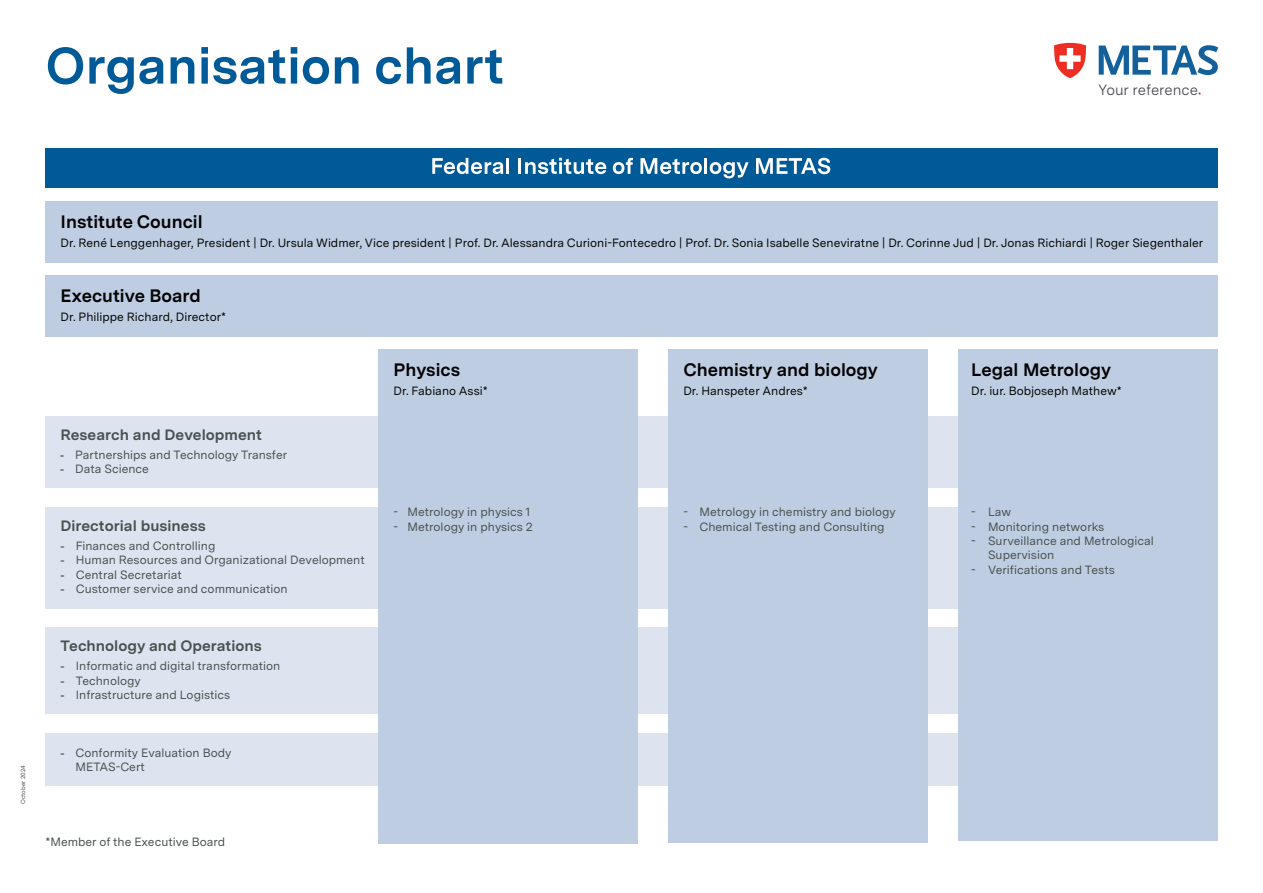
<style>
.page{position:relative;width:1263px;height:893px;background:#fff}
.page>*{position:absolute;margin:0;border:0;box-sizing:border-box;transform-origin:0 0}
.t1{font:700 51px "Messina Sans";color:#005a97}
.t2{font:700 18px "Messina Sans";color:#020302}
.t3{font:700 15px "Messina Sans";color:#49504e}
.t4{font:14.85px "Messina Sans";color:#484952}
.t5{font:12px/14.4px "Messina Sans";color:#49504e}
.t6{font:12px "Messina Sans";color:#030402}
.t7{font:12px/14.4px "Arial";color:#49504e;text-align:justify}
.t8{font:6px "Messina Sans";color:#49504e}
</style>
<div class="page">
<div style="left:45px;top:507px;width:1172px;height:101px;background:#dde4f0"></div>
<div style="left:45px;top:627px;width:1172px;height:87px;background:#dde4f0"></div>
<div style="left:45px;top:416px;width:1172px;height:72px;background:#dde4f0"></div>
<div style="left:45px;top:733px;width:1172px;height:52px;background:#dde4f0"></div>
<div style="left:45px;top:202px;width:1172px;height:61px;background:#bfcde3"></div>
<div style="left:45px;top:275px;width:1172px;height:61px;background:#bfcde3"></div>
<div style="left:45px;top:148px;width:1172px;height:40px;background:#005a97"></div>
<svg style="left:432px;top:158px;width:71px;height:16px"></svg>
<hr style="left:506px;top:158px;width:3px;height:16px;background:#fff">
<hr style="left:518px;top:158px;width:3px;height:16px;background:#fff">
<svg style="left:525px;top:158px;width:81px;height:16px"></svg>
<svg style="left:613px;top:158px;width:20px;height:16px"></svg>
<svg style="left:640px;top:158px;width:62px;height:16px"></svg>
<hr style="left:704px;top:158px;width:3px;height:16px;background:#fff">
<svg style="left:710px;top:162px;width:39px;height:16px"></svg>
<svg style="left:756px;top:158px;width:74px;height:16px"></svg>
<div style="left:668px;top:349px;width:260px;height:493px;background:#bfcde3"></div>
<div style="left:378px;top:349px;width:260px;height:495px;background:#bfcde3"></div>
<div style="left:958px;top:349px;width:259px;height:492px;background:#bfcde3"></div>
<svg style="left:1099px;top:45px;width:119px;height:30px"></svg>
<svg style="left:1054px;top:43px;width:32px;height:35px"></svg>
<h1 class="t1" style="left:45px;top:28px;width:460px">Organisation chart</h1>
<p class="t4" style="left:1098px;top:79px;width:101px">Your reference</p>
<p class="t8" style="left:19px;top:804px;width:40px;rotate:-90deg">October 2024</p>
<h2 class="t2" style="left:61px;top:208px;width:144px">Institute Council</h2>
<p class="t6" style="left:61px;top:235px;width:1144px">Dr. René Lenggenhager, President | Dr. Ursula Widmer, Vice president | Prof. Dr. Alessandra Curioni-Fontecedro | Prof. Dr. Sonia Isabelle Seneviratne | Dr. Corinne Jud | Dr. Jonas Richiardi | Roger Siegenthaler</p>
<h2 class="t2" style="left:61px;top:282px;width:142px">Executive Board</h2>
<p class="t6" style="left:61px;top:309px;width:167px">Dr. Philippe Richard, Director*</p>
<p class="t3" style="left:61px;top:424px;width:203px">Research and Development</p>
<p class="t7" style="left:60px;top:447px;width:5px">- -</p>
<p class="t5" style="left:75px;top:447px;width:213px">Partnerships and Technology Transfer<br>Data Science</p>
<p class="t3" style="left:61px;top:514px;width:147px">Directorial business</p>
<p class="t7" style="left:61px;top:538px;width:6px">- - - -</p>
<p class="t5" style="left:76px;top:538px;width:291px">Finances and Controlling<br>Human Resources and Organizational Development Central Secretariat<br>Customer service and communication</p>
<p class="t3" style="left:61px;top:635px;width:203px">Technology and Operations</p>
<p class="t7" style="left:61px;top:659px;width:6px">- - -</p>
<p class="t5" style="left:76px;top:659px;width:206px">Informatic and digital transformation<br>Technology<br>Infrastructure and Logistics</p>
<p class="t7" style="left:60px;top:745px;width:5px">-</p>
<p class="t5" style="left:75px;top:745px;width:158px">Conformity Evaluation Body<br>METAS-Cert</p>
<p class="t5" style="left:45px;top:835px;width:181px">*Member of the Executive Board</p>
<h2 class="t2" style="left:393px;top:356px;width:68px">Physics</h2>
<h2 class="t2" style="left:683px;top:356px;width:196px">Chemistry and biology</h2>
<h2 class="t2" style="left:971px;top:356px;width:141px">Legal Metrology</h2>
<p class="t6" style="left:393px;top:383px;width:96px">Dr. Fabiano Assi*</p>
<p class="t6" style="left:683px;top:383px;width:126px">Dr. Hanspeter Andres*</p>
<p class="t6" style="left:971px;top:383px;width:152px">Dr. iur. Bobjoseph Mathew*</p>
<p class="t5" style="left:408px;top:505px;width:127px">Metrology in physics 1<br>Metrology in physics 2</p>
<p class="t5" style="left:699px;top:505px;width:198px">Metrology in chemistry and biology<br>Chemical Testing and Consulting</p>
<p class="t5" style="left:988px;top:505px;width:167px">Law<br>Monitoring networks<br>Surveillance and Metrological<br>Supervision<br>Verifications and Tests</p>
<p class="t5" style="left:393px;top:505px;width:6px">- -</p>
<p class="t5" style="left:683px;top:505px;width:6px">- -</p>
<p class="t5" style="left:971px;top:505px;width:6px;text-align:justify">- - -</p>
<p class="t5" style="left:971px;top:562px;width:6px">-</p>
</div>
